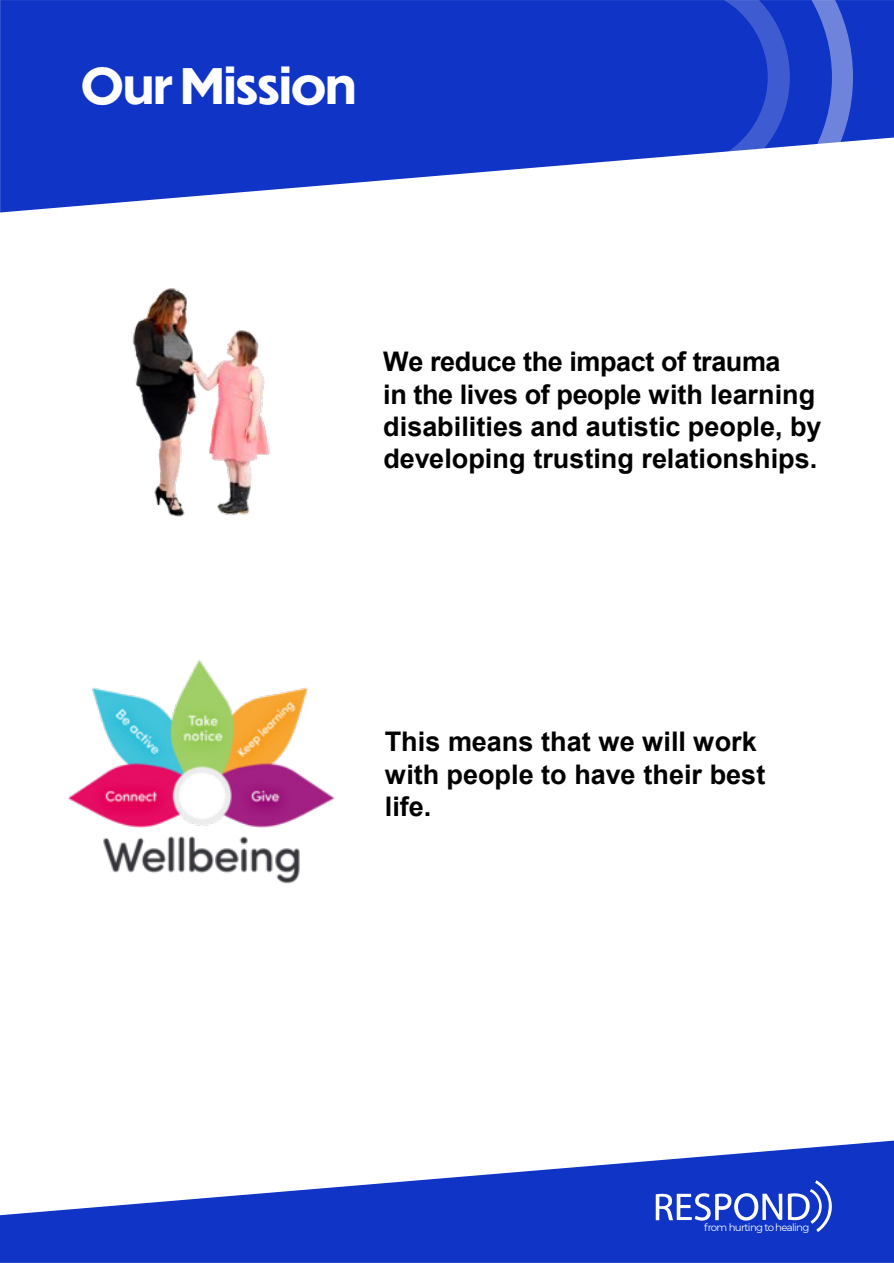
<style>
.page{position:relative;width:894px;height:1263px;background:#fff}
.page>*{position:absolute;margin:0;border:0;box-sizing:border-box;transform-origin:0 0}
.t1{font:700 48.15px "Dunbar Tall";color:#fff}
.t2{font:700 27px/32.4px "Arial";color:#000}
.t3{font:10.2px "Montserrat";letter-spacing:-.07em;color:#fff}
</style>
<div class="page">
<img style="left:132px;top:288px;width:138px;height:229px">
<img style="left:68px;top:660px;width:267px;height:224px">
<svg style="left:0;top:0;width:893px;height:212px;fill:#0f34c6"></svg>
<svg style="left:0;top:1140px;width:893px;height:122px;fill:#0f34c6"></svg>
<svg style="left:718px;top:0;width:134px;height:212px"></svg>
<svg style="left:655px;top:1180px;width:177px;height:52px"></svg>
<h1 class="t1" style="left:82px;top:50px;width:276px">Our Mission</h1>
<p class="t2" style="left:383px;top:346px;width:440px">We reduce the impact of trauma<br>in the lives of people with learning disabilities and autistic people, by developing trusting relationships.</p>
<p class="t2" style="left:384px;top:726px;width:382px">This means that we will work with people to have their best life.</p>
<p class="t3" style="left:704px;top:1220px;width:107px">from hurting to healing</p>
</div>
